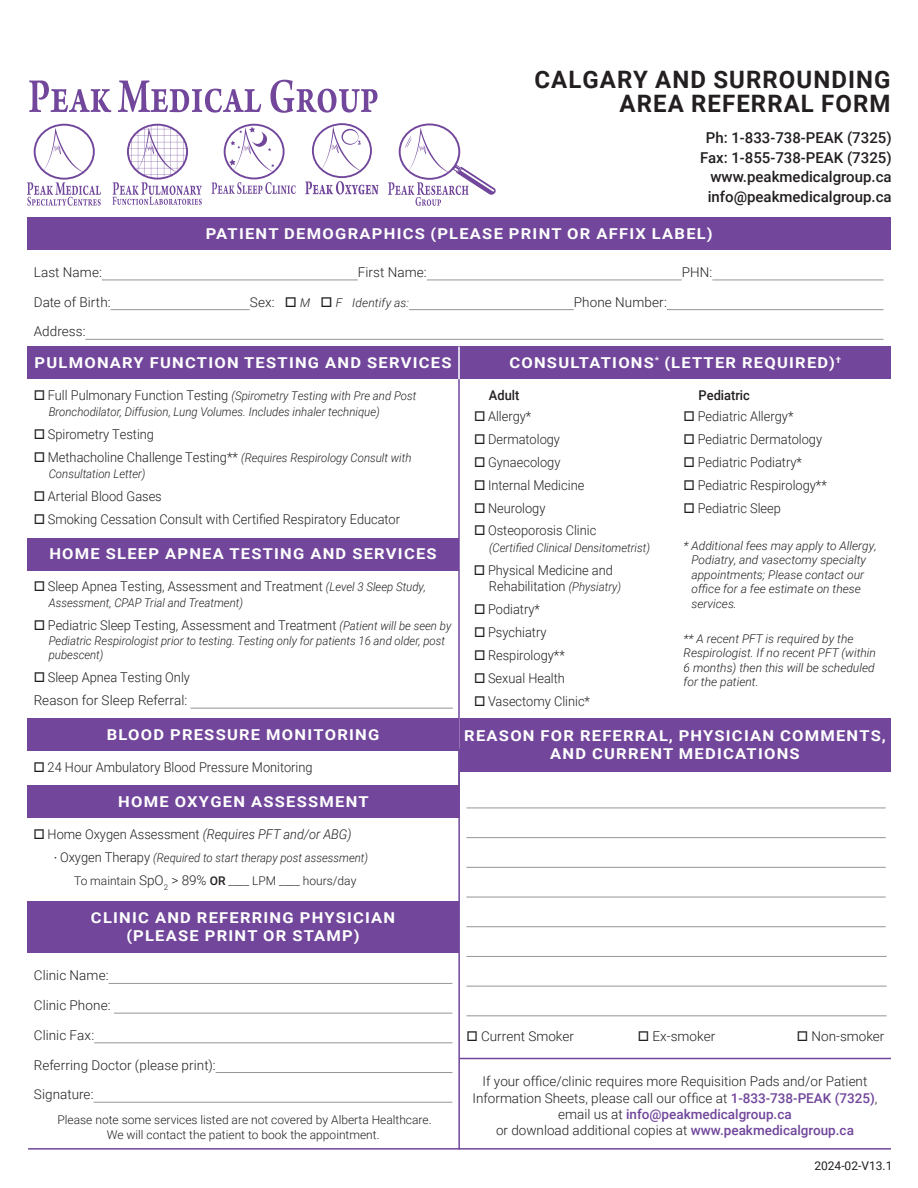
<style>
.page{position:relative;width:918px;height:1188px;background:#fff}
.page>*{position:absolute;margin:0;border:0;box-sizing:border-box;transform-origin:0 0}
.t1{font:700 24px/24px "Roboto";letter-spacing:.045em;color:#231f20;text-align:right}
.t2{font:700 15px/18px "Roboto";letter-spacing:.075em;color:#fff;text-align:center;scale:1.1 1}
.t3{font:500 15px/19.5px "Roboto";color:#231f20;text-align:right}
.t4{font:300 13.5px/23px "Roboto";color:#231f20;scale:.95 1}
.t5{font:300 13.5px/16.2px "Roboto";color:#231f20}
.t6{font:italic 300 13.5px "Roboto";color:#231f20;scale:.95 1}
.t7{font:500 13.5px "Roboto";color:#231f20;scale:.95 1}
.t8{font:italic 300 12px/16.2px "Roboto";color:#231f20;scale:.95 1}
.t9{font:italic 300 12px/14.4px "Roboto";color:#231f20}
.t10{font:300 12px/14.4px "Roboto";color:#231f20;text-align:center}
.t11{font:12px "Roboto";color:#231f20}
.s1{font-style:normal;font-size:13.5px}
.s2{font-style:italic;font-size:12px}
.s3{font-style:normal}
.s4{font-family:"Helvetica Neue LT Std";font-style:normal;font-size:13.5px}
.s5{font-weight:500;font-style:normal}
.s6{font-weight:500;color:#71469b}
</style>
<div class="page">
<hr style="left:191px;top:708px;width:262px;height:1px;background:#939598">
<div style="left:27px;top:347px;width:432px;height:32px;background:#71469b"></div>
<div style="left:27px;top:538px;width:432px;height:32px;background:#71469b"></div>
<div style="left:27px;top:718px;width:432px;height:33px;background:#71469b"></div>
<div style="left:27px;top:217px;width:864px;height:32px;background:#71469b"></div>
<div style="left:459px;top:347px;width:432px;height:32px;background:#71469b"></div>
<div style="left:27px;top:785px;width:433px;height:33px;background:#71469b"></div>
<hr style="left:102px;top:280px;width:256px;height:1px;background:#939598">
<hr style="left:427px;top:280px;width:255px;height:1px;background:#939598">
<hr style="left:712px;top:280px;width:172px;height:1px;background:#939598">
<hr style="left:111px;top:309px;width:139px;height:1px;background:#939598">
<hr style="left:409px;top:309px;width:165px;height:1px;background:#939598">
<hr style="left:667px;top:309px;width:217px;height:1px;background:#939598">
<hr style="left:85px;top:339px;width:799px;height:1px;background:#939598">
<hr style="left:458px;top:347px;width:2px;height:32px;background:#fff">
<div style="left:460px;top:718px;width:431px;height:53px;background:#71469b"></div>
<div style="left:27px;top:901px;width:432px;height:52px;background:#71469b"></div>
<hr style="left:109px;top:983px;width:343px;height:1px;background:#939598">
<hr style="left:114px;top:1013px;width:338px;height:1px;background:#939598">
<hr style="left:94px;top:1042px;width:358px;height:1px;background:#939598">
<hr style="left:216px;top:1072px;width:236px;height:1px;background:#939598">
<hr style="left:94px;top:1102px;width:358px;height:1px;background:#939598">
<svg style="left:29px;top:80px;width:82px;height:32px"></svg>
<svg style="left:118px;top:80px;width:143px;height:33px"></svg>
<svg style="left:270px;top:80px;width:108px;height:33px"></svg>
<svg style="left:27px;top:124px;width:74px;height:82px"></svg>
<svg style="left:112px;top:124px;width:90px;height:81px"></svg>
<svg style="left:212px;top:124px;width:84px;height:70px"></svg>
<svg style="left:388px;top:123px;width:108px;height:83px"></svg>
<svg style="left:305px;top:123px;width:74px;height:72px"></svg>
<hr style="left:466px;top:808px;width:420px;height:1px;background:#939598">
<hr style="left:466px;top:837px;width:420px;height:1px;background:#939598">
<hr style="left:466px;top:867px;width:420px;height:1px;background:#939598">
<hr style="left:466px;top:897px;width:420px;height:1px;background:#939598">
<hr style="left:466px;top:926px;width:420px;height:1px;background:#939598">
<hr style="left:466px;top:956px;width:421px;height:1px;background:#939598">
<hr style="left:466px;top:986px;width:421px;height:1px;background:#939598">
<hr style="left:466px;top:1015px;width:421px;height:1px;background:#939598">
<hr style="left:459px;top:1058px;width:432px;height:1px;background:#71469b">
<hr style="left:28px;top:1148px;width:863px;height:2px;background:#71469b">
<hr style="left:458px;top:379px;width:2px;height:430px;background:#71469b">
<hr style="left:458px;top:748px;width:2px;height:402px;background:#71469b">
<h1 class="t1" style="left:534px;top:67px;width:358px">CALGARY AND SURROUNDING<br>AREA REFERRAL FORM</h1>
<p class="t3" style="left:700px;top:127px;width:193px">Ph: 1-833-738-PEAK (7325)<br>Fax: 1-855-738-PEAK (7325) www.peakmedicalgroup.ca info@peakmedicalgroup.ca</p>
<p class="t2" style="left:206px;top:224px;width:462px">PATIENT DEMOGRAPHICS (PLEASE PRINT OR AFFIX LABEL)</p>
<p class="t5" style="left:34px;top:264px;width:70px">Last Name:</p>
<p class="t5" style="left:358px;top:264px;width:71px">First Name:</p>
<p class="t5" style="left:682px;top:264px;width:32px">PHN:</p>
<p class="t5" style="left:34px;top:293px;width:78px">Date of Birth:</p>
<p class="t9" style="left:250px;top:295px;width:161px"><span class="s1">Sex:</span> □ M □ F Identify as:</p>
<p class="t5" style="left:574px;top:293px;width:95px">Phone Number:</p>
<p class="t5" style="left:34px;top:323px;width:53px">Address:</p>
<p class="t2" style="left:35px;top:353px;width:381px">PULMONARY FUNCTION TESTING AND SERVICES</p>
<p class="t8" style="left:48px;top:387px;width:389px"><span class="s1">Full Pulmonary Function Testing</span> (Spirometry Testing with Pre and Post<br>Bronchodilator, Diffusion, Lung Volumes. Includes inhaler technique)</p>
<p class="t4" style="left:48px;top:422px;width:113px">Spirometry Testing</p>
<p class="t8" style="left:48px;top:449px;width:384px"><span class="s1">Methacholine Challenge Testing**</span> (Requires Respirology Consult with<br>Consultation Letter)</p>
<p class="t4" style="left:48px;top:485px;width:372px">Arterial Blood Gases<br>Smoking Cessation Consult with Certified Respiratory Educator</p>
<p class="t2" style="left:49px;top:545px;width:354px">HOME SLEEP APNEA TESTING AND SERVICES</p>
<p class="t4" style="left:48px;top:575px;width:400px">Sleep Apnea Testing, Assessment and Treatment <span class="s2">(Level 3 Sleep Study,</span></p>
<p class="t8" style="left:49px;top:595px;width:206px">Assessment, CPAP Trial and Treatment)</p>
<p class="t4" style="left:48px;top:614px;width:426px">Pediatric Sleep Testing, Assessment and Treatment <span class="s2">(Patient will be seen by</span></p>
<p class="t8" style="left:49px;top:633px;width:419px;line-height:14.4px">Pediatric Respirologist prior to testing. Testing only for patients 16 and older, post pubescent)</p>
<p class="t4" style="left:34px;top:665px;width:166px;text-align:right">Sleep Apnea Testing Only<br>Reason for Sleep Referral:</p>
<p class="t2" style="left:107px;top:725px;width:249px">BLOOD PRESSURE MONITORING</p>
<p class="t4" style="left:48px;top:755px;width:280px">24 Hour Ambulatory Blood Pressure Monitoring</p>
<p class="t2" style="left:118px;top:792px;width:229px">HOME OXYGEN ASSESSMENT</p>
<p class="t6" style="left:48px;top:825px;width:321px"><span class="s3">Home Oxygen Assessment</span> (Requires PFT and/or ABG)</p>
<p class="t8" style="left:74px;top:846px;width:311px;line-height:23px;text-indent:-20px"><span class="s4">∙</span> <span class="s1">Oxygen Therapy</span> (Required to start therapy post assessment)<br><span class="s3">To maintain</span> <span class="s1">SpO</span><sub>2</sub> <span class="s1">&gt; 89%</span> <span class="s5">OR</span> <span class="s3">____ LPM ____ hours/day</span></p>
<p class="t2" style="left:91px;top:908px;width:278px">CLINIC AND REFERRING PHYSICIAN (PLEASE PRINT OR STAMP)</p>
<p class="t5" style="left:34px;top:967px;width:76px">Clinic Name:</p>
<p class="t5" style="left:34px;top:997px;width:78px">Clinic Phone:</p>
<p class="t5" style="left:34px;top:1020px;width:183px;line-height:29.7px">Clinic Fax:<br>Referring Doctor (please print):</p>
<p class="t5" style="left:34px;top:1086px;width:61px">Signature:</p>
<p class="t10" style="left:58px;top:1113px;width:376px">Please note some services listed are not covered by Alberta Healthcare.<br>We will contact the patient to book the appointment.</p>
<p class="t2" style="left:509px;top:353px;width:303px">CONSULTATIONS<sup>*</sup> (LETTER REQUIRED)<sup>†</sup></p>
<p class="t7" style="left:489px;top:386px;width:34px">Adult</p>
<p class="t4" style="left:488px;top:404px;width:116px">Allergy*<br>Dermatology<br>Gynaecology<br>Internal Medicine<br>Neurology<br>Osteoporosis Clinic</p>
<p class="t8" style="left:489px;top:539px;width:171px">(Certified Clinical Densitometrist)</p>
<p class="t4" style="left:488px;top:561px;width:142px;line-height:16.2px">Physical Medicine and<br>Rehabilitation <span class="s2">(Physiatry)</span></p>
<p class="t4" style="left:488px;top:597px;width:109px">Podiatry*<br>Psychiatry<br>Respirology**<br>Sexual Health<br>Vasectomy Clinic*</p>
<p class="t7" style="left:699px;top:386px;width:55px">Pediatric</p>
<p class="t4" style="left:698px;top:404px;width:137px">Pediatric Allergy*<br>Pediatric Dermatology<br>Pediatric Podiatry*<br>Pediatric Respirology**<br>Pediatric Sleep</p>
<p class="t9" style="left:692px;top:538px;width:187px;text-indent:-8px">* Additional fees may apply to Allergy,<br>Podiatry, and vasectomy specialty appointments; Please contact our office for a fee estimate on these services.</p>
<p class="t9" style="left:684px;top:631px;width:194px">** A recent PFT is required by the<br>Respirologist. If no recent PFT (within<br>6 months) then this will be scheduled for the patient.</p>
<p class="t2" style="left:464px;top:726px;width:385px">REASON FOR REFERRAL, PHYSICIAN COMMENTS,<br>AND CURRENT MEDICATIONS</p>
<p class="t5" style="left:466px;top:1028px;width:109px">□ Current Smoker</p>
<p class="t5" style="left:638px;top:1028px;width:79px">□ Ex-smoker</p>
<p class="t5" style="left:797px;top:1028px;width:89px">□ Non-smoker</p>
<p class="t5" style="left:472px;top:1073px;width:407px;text-align:center">If your office/clinic requires more Requisition Pads and/or Patient Information Sheets, please call our office at <span class="s6">1-833-738-PEAK (7325)</span>, email us at <span class="s6">info@peakmedicalgroup.ca<br></span>or download additional copies at <span class="s6">www.peakmedicalgroup.ca</span></p>
<p class="t11" style="left:814px;top:1157px;width:80px">2024-02-V13.1</p>
</div>
